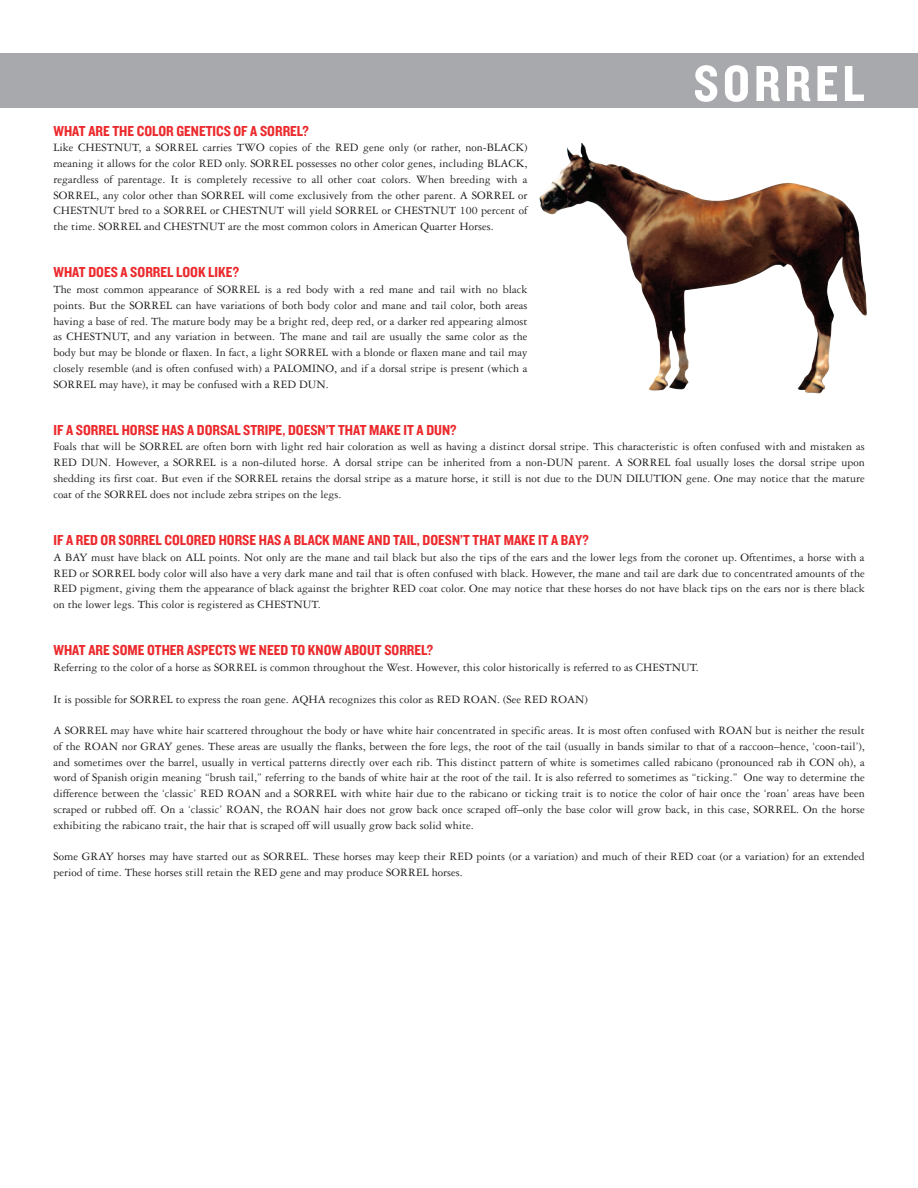
<style>
.page{position:relative;width:918px;height:1188px;background:#fff}
.page>*{position:absolute;margin:0;border:0;box-sizing:border-box;transform-origin:0 0}
.t1{font:52.5px "Knockout HTF50 Welterweight";color:#fff}
.t2{font:15px "Knockout HTF50 Welterweight";color:#ec2a2d}
.t3{font:12px/15.8px "Garamond Three";color:#231f20;text-align:justify}
</style>
<div class="page">
<div style="left:0;top:54px;width:918px;height:54px;background:#a8a9ad"></div>
<img style="left:539px;top:143px;width:328px;height:251px">
<h1 class="t1" style="left:694px;top:52px;width:173px">SORREL</h1>
<p class="t2" style="left:54px;top:122px;width:257px">WHAT ARE THE COLOR GENETICS OF A SORREL?</p>
<p class="t3" style="left:54px;top:141px;width:475px">Like CHESTNUT, a SORREL carries TWO copies of the RED gene only (or rather, non-BLACK) meaning it allows for the color RED only. SORREL possesses no other color genes, including BLACK, regardless of parentage. It is completely recessive to all other coat colors. When breeding with a SORREL, any color other than SORREL will come exclusively from the other parent. A SORREL or CHESTNUT bred to a SORREL or CHESTNUT will yield SORREL or CHESTNUT 100 percent of the time. SORREL and CHESTNUT are the most common colors in American Quarter Horses.</p>
<p class="t2" style="left:54px;top:263px;width:187px">WHAT DOES A SORREL LOOK LIKE?</p>
<p class="t3" style="left:54px;top:283px;width:475px">The most common appearance of SORREL is a red body with a red mane and tail with no black points. But the SORREL can have variations of both body color and mane and tail color, both areas having a base of red. The mature body may be a bright red, deep red, or a darker red appearing almost as CHESTNUT, and any variation in between. The mane and tail are usually the same color as the body but may be blonde or flaxen. In fact, a light SORREL with a blonde or flaxen mane and tail may closely resemble (and is often confused with) a PALOMINO, and if a dorsal stripe is present (which a SORREL may have), it may be confused with a RED DUN.</p>
<p class="t2" style="left:76px;top:421px;width:382px">SORREL HORSE HAS A DORSAL STRIPE, DOESN’T THAT MAKE IT A DUN?</p>
<p class="t3" style="left:54px;top:440px;width:813px">Foals that will be SORREL are often born with light red hair coloration as well as having a distinct dorsal stripe. This characteristic is often confused with and mistaken as RED DUN. However, a SORREL is a non-diluted horse. A dorsal stripe can be inherited from a non-DUN parent. A SORREL foal usually loses the dorsal stripe upon shedding its first coat. But even if the SORREL retains the dorsal stripe as a mature horse, it still is not due to the DUN DILUTION gene. One may notice that the mature coat of the SORREL does not include zebra stripes on the legs.</p>
<p class="t2" style="left:76px;top:531px;width:207px">RED OR SORREL COLORED HORSE HAS</p>
<p class="t2" style="left:301px;top:531px;width:289px">LACK MANE AND TAIL, DOESN’T THAT MAKE IT A BAY?</p>
<p class="t3" style="left:54px;top:550px;width:813px;text-indent:12px">BAY must have black on ALL points. Not only are the mane and tail black but also the tips of the ears and the lower legs from the coronet up. Oftentimes, a horse with a RED or SORREL body color will also have a very dark mane and tail that is often confused with black. However, the mane and tail are dark due to concentrated amounts of the RED pigment, giving them the appearance of black against the brighter RED coat color. One may notice that these horses do not have black tips on the ears nor is there black on the lower legs. This color is registered as CHESTNUT.</p>
<p class="t2" style="left:54px;top:641px;width:381px">WHAT ARE SOME OTHER ASPECTS WE NEED TO KNOW ABOUT SORREL?</p>
<p class="t3" style="left:54px;top:661px;width:647px">Referring to the color of a horse as SORREL is common throughout the West. However, this color historically is referred to as CHESTNUT.</p>
<p class="t3" style="left:54px;top:692px;width:536px">It is possible for SORREL to express the roan gene. AQHA recognizes this color as RED ROAN. (See RED ROAN)</p>
<p class="t3" style="left:54px;top:724px;width:813px;text-indent:11px">SORREL may have white hair scattered throughout the body or have white hair concentrated in specific areas. It is most often confused with ROAN but is neither the result of the ROAN nor GRAY genes. These areas are usually the flanks, between the fore legs, the root of the tail (usually in bands similar to that of a raccoon–hence, ‘coon-tail’), and sometimes over the barrel, usually in vertical patterns directly over each rib. This distinct pattern of white is sometimes called rabicano (pronounced rab ih CON oh), a word of Spanish origin meaning “brush tail,” referring to the bands of white hair at the root of the tail. It is also referred to sometimes as “ticking.” One way to determine the difference between the ‘classic’ RED ROAN and a SORREL with white hair due to the rabicano or ticking trait is to notice the color of hair once the ‘roan’ areas have been scraped or rubbed off. On a ‘classic’ ROAN, the ROAN hair does not grow back once scraped off–only the base color will grow back, in this case, SORREL. On the horse exhibiting the rabicano trait, the hair that is scraped off will usually grow back solid white.</p>
<p class="t3" style="left:54px;top:850px;width:813px">Some GRAY horses may have started out as SORREL. These horses may keep their RED points (or a variation) and much of their RED coat (or variation) for an extended period of time. These horses still retain the RED gene and may produce SORREL horses.</p>
</div>
